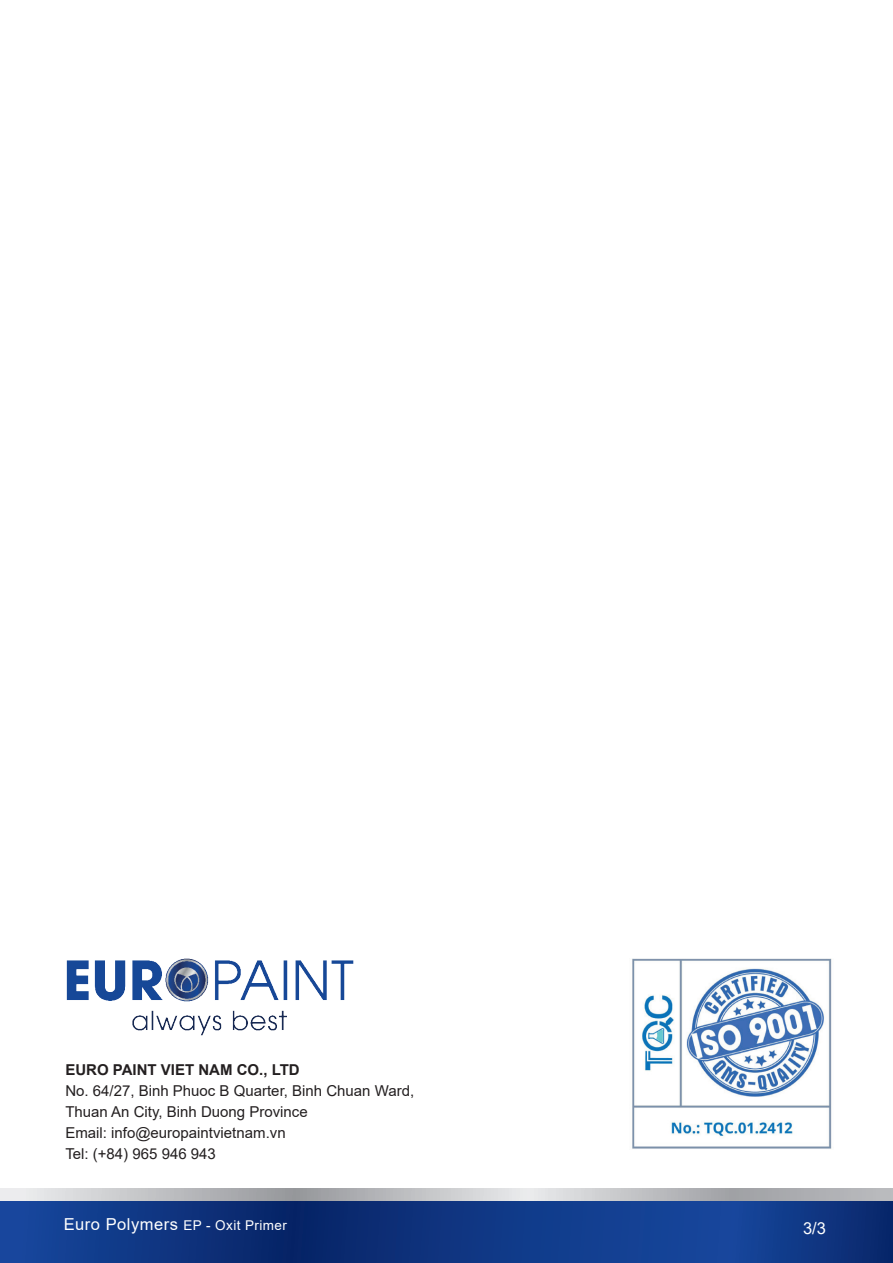
<style>
.page{position:relative;width:893px;height:1263px;background:#fff}
.page>*{position:absolute;margin:0;border:0;box-sizing:border-box;transform-origin:0 0}
.t1{font:16.5px "Arial";color:#fff}
.t2{font:15px/21px "Arial";color:#231f20}
.t3{font:700 15px "Arial";color:#231f20}
.t4{font:13.5px "Arial";letter-spacing:.03em;color:#fff}
.s1{font-size:16.5px}
</style>
<div class="page">
<svg style="left:0;top:1200px;width:893px;height:63px;background:#123985"></svg>
<svg style="left:0;top:1188px;width:893px;height:12px;background:#bebfc2"></svg>
<img style="left:66px;top:958px;width:287px;height:78px">
<img style="left:632px;top:958px;width:200px;height:191px">
<p class="t3" style="left:65px;top:1059px;width:236px">EURO PAINT VIET NAM CO., LTD</p>
<p class="t2" style="left:65px;top:1080px;width:350px">No. 64/27, Binh Phuoc B Quarter, Binh Chuan Ward, Thuan An City, Binh Duong Province<br>Email: info@europaintvietnam.vn<br>Tel: (+84) 965 946 943</p>
<p class="t4" style="left:64px;top:1216px;width:225px"><span class="s1">Euro Polymers</span> EP - Oxit Primer</p>
<p class="t1" style="left:803px;top:1216px;width:24px">3/3</p>
</div>
